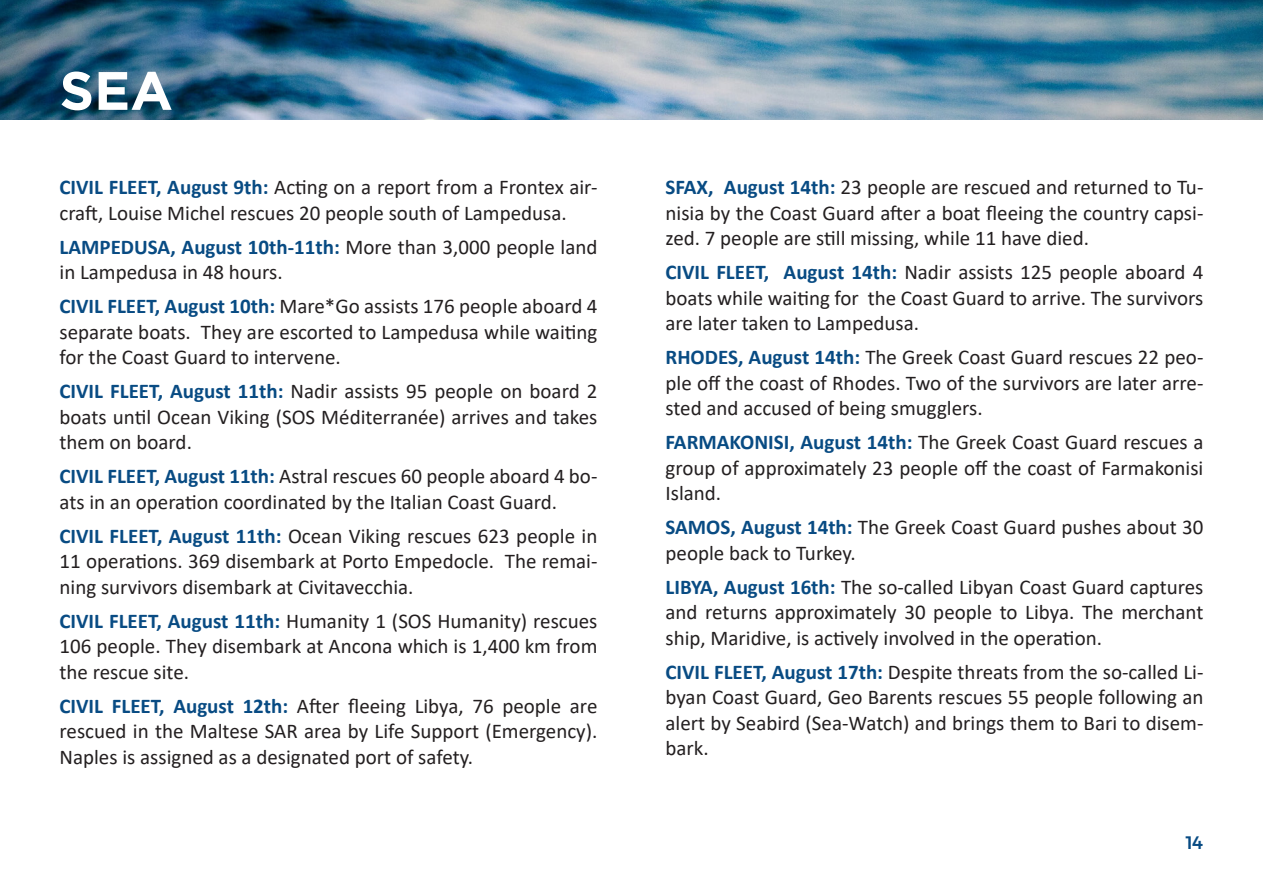
<style>
.page{position:relative;width:1263px;height:893px;background:#fff}
.page>*{position:absolute;margin:0;border:0;box-sizing:border-box;transform-origin:0 0}
.extra_bianco_2{font:700 54px "Gotham";color:#fff}
.Testo_Calibri{font:21px/25.5px "Calibri";color:#231f20;text-align:justify}
.t1{font:500 18px "Montserrat";color:#084b83}
.s1{font-weight:700;color:#084b83}
</style>
<div class="page">
<img style="left:0;top:0;width:1263px;height:119px">
<p class="extra_bianco_2" style="left:60px;top:60px;width:115px">SEA</p>
<p class="Testo_Calibri" style="left:60px;top:174px;width:539px"><span class="s1">CIVIL FLEET, August 9th:</span> Acting on a report from a Frontex air&shy;craft, Louise Michel rescues 20 people south of Lampedusa.</p>
<p class="Testo_Calibri" style="left:60px;top:234px;width:539px"><span class="s1">LAMPEDUSA, August 10th-11th:</span> More than 3,000 people land in Lampedusa in 48 hours.</p>
<p class="Testo_Calibri" style="left:60px;top:293px;width:539px"><span class="s1">CIVIL FLEET, August 10th:</span> Mare*Go assists 176 people aboard 4 separate boats. They are escorted to Lampedusa while waiting for the Coast Guard to intervene.</p>
<p class="Testo_Calibri" style="left:60px;top:378px;width:539px"><span class="s1">CIVIL FLEET, August 11th:</span> Nadir assists 95 people on board 2 boats until Ocean Viking (SOS Méditerranée) arrives and takes them on board.</p>
<p class="Testo_Calibri" style="left:60px;top:463px;width:539px"><span class="s1">CIVIL FLEET, August 11th:</span> Astral rescues 60 people aboard 4 bo&shy;ats in an operation coordinated by the Italian Coast Guard.</p>
<p class="Testo_Calibri" style="left:60px;top:523px;width:539px"><span class="s1">CIVIL FLEET, August 11th:</span> Ocean Viking rescues 623 people in 11 operations. 369 disembark at Porto Empedocle. The remai&shy;ning survivors disembark at Civitavecchia.</p>
<p class="Testo_Calibri" style="left:60px;top:608px;width:539px"><span class="s1">CIVIL FLEET, August 11th:</span> Humanity 1 (SOS Humanity) rescues 106 people. They disembark at Ancona which is 1,400 km from the rescue site.</p>
<p class="Testo_Calibri" style="left:60px;top:693px;width:539px"><span class="s1">CIVIL FLEET, August 12th:</span> After fleeing Libya, 76 people are rescued in the Maltese SAR area by Life Support (Emergency).<br>Naples is assigned as a designated port of safety.</p>
<p class="Testo_Calibri" style="left:665px;top:174px;width:539px"><span class="s1">SFAX, August 14th:</span> 23 people are rescued and returned to Tu&shy;nisia by the Coast Guard after a boat fleeing the country capsi&shy;zed. 7 people are still missing, while 11 have died.</p>
<p class="Testo_Calibri" style="left:665px;top:259px;width:539px"><span class="s1">CIVIL FLEET, August 14th:</span> Nadir assists 125 people aboard 4 boats while waiting for the Coast Guard to arrive. The survivors are later taken to Lampedusa.</p>
<p class="Testo_Calibri" style="left:665px;top:344px;width:539px"><span class="s1">RHODES, August 14th:</span> The Greek Coast Guard rescues 22 peo&shy;ple off the coast of Rhodes. Two of the survivors are later arre&shy;sted and accused of being smugglers.</p>
<p class="Testo_Calibri" style="left:665px;top:429px;width:539px"><span class="s1">FARMAKONISI, August 14th:</span> The Greek Coast Guard rescues a group of approximately 23 people off the coast of Farmakonisi Island.</p>
<p class="Testo_Calibri" style="left:665px;top:514px;width:539px"><span class="s1">SAMOS, August 14th:</span> The Greek Coast Guard pushes about 30 people back to Turkey.</p>
<p class="Testo_Calibri" style="left:665px;top:574px;width:539px"><span class="s1">LIBYA, August 16th:</span> The so-called Libyan Coast Guard captures and returns approximately 30 people to Libya. The merchant ship, Maridive, is actively involved in the operation.</p>
<p class="Testo_Calibri" style="left:665px;top:659px;width:539px"><span class="s1">CIVIL FLEET, August 17th:</span> Despite threats from the so-called Li&shy;byan Coast Guard, Geo Barents rescues 55 people following an alert by Seabird (Sea-Watch) and brings them to Bari to disem&shy;bark.</p>
<p class="t1" style="left:1186px;top:828px;width:19px">14</p>
</div>
